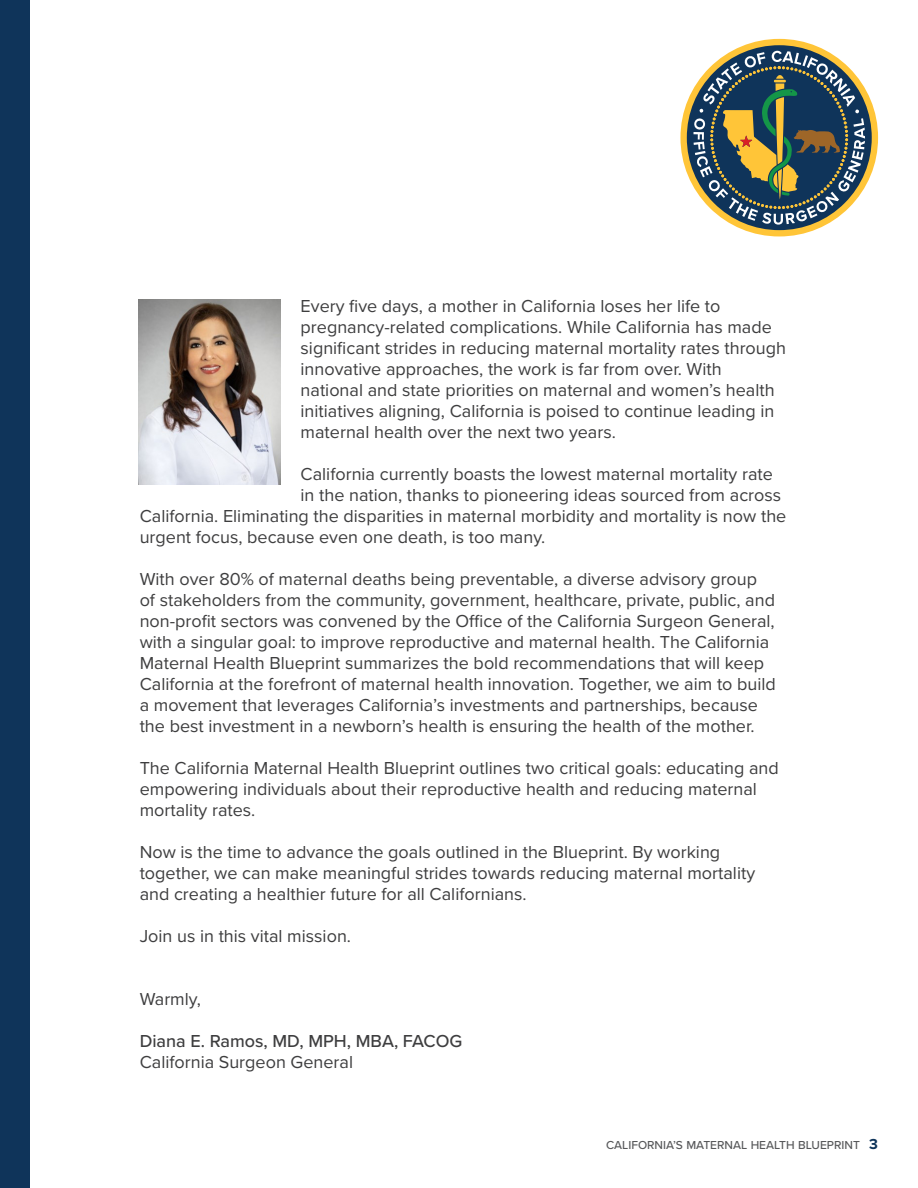
<style>
.page{position:relative;width:918px;height:1188px;background:#fff}
.page>*{position:absolute;margin:0;border:0;box-sizing:border-box;transform-origin:0 0}
.t1{font:18px/21px "Proxima Nova";color:#3e3e3f}
.t2{font:500 18px "Proxima Nova";color:#3e3e3f}
.t3{font:500 12px "Proxima Nova";color:#57585a}
.s1{font-weight:700;font-size:15px;color:#0f345a}
</style>
<div class="page">
<svg style="left:680px;top:39px;width:198px;height:197px"></svg>
<img style="left:138px;top:299px;width:142px;height:186px">
<div style="left:0;top:0;width:30px;height:1188px;background:#0f345a"></div>
<p class="t1" style="left:301px;top:295px;width:487px">Every five days, a mother in California loses her life to pregnancy-related complications. While California has made significant strides in reducing maternal mortality rates through innovative approaches, the work is far from over. With national and state priorities on maternal and women’s health initiatives aligning, California is poised to continue leading in maternal health over the next two years.</p>
<p class="t1" style="left:301px;top:463px;width:474px">California currently boasts the lowest maternal mortality rate</p>
<p class="t1" style="left:301px;top:484px;width:482px">in the nation, thanks to pioneering ideas sourced from across</p>
<p class="t1" style="left:140px;top:505px;width:648px">California. Eliminating the disparities in maternal morbidity and mortality is now the</p>
<p class="t1" style="left:140px;top:526px;width:407px">urgent focus, because even one death, is too many.</p>
<p class="t1" style="left:140px;top:568px;width:638px">With over 80% of maternal deaths being preventable, a diverse advisory group of stakeholders from the community, government, healthcare, private, public, and non-profit sectors was convened by the Office of the California Surgeon General, with a singular goal: to improve reproductive and maternal health. The California Maternal Health Blueprint summarizes the bold recommendations that will keep California at the forefront of maternal health innovation. Together, we aim to build a movement that leverages California’s investments and partnerships, because the best investment in a newborn’s health is ensuring the health of the mother.</p>
<p class="t1" style="left:140px;top:757px;width:641px">The California Maternal Health Blueprint outlines two critical goals: educating and empowering individuals about their reproductive health and reducing maternal mortality rates.</p>
<p class="t1" style="left:140px;top:841px;width:617px">Now is the time to advance the goals outlined in the Blueprint. By working together, we can make meaningful strides towards reducing maternal mortality and creating a healthier future for all Californians.</p>
<p class="t1" style="left:140px;top:925px;width:213px">Join us in this vital mission.</p>
<p class="t1" style="left:140px;top:988px;width:63px">Warmly,</p>
<p class="t2" style="left:140px;top:1027px;width:324px">Diana E. Ramos, MD, MPH, MBA, FACOG</p>
<p class="t1" style="left:140px;top:1051px;width:215px">California Surgeon General</p>
<p class="t3" style="left:606px;top:1136px;width:273px">CALIFORNIA’S MATERNAL HEALTH BLUEPRINT <span class="s1">3</span></p>
</div>
